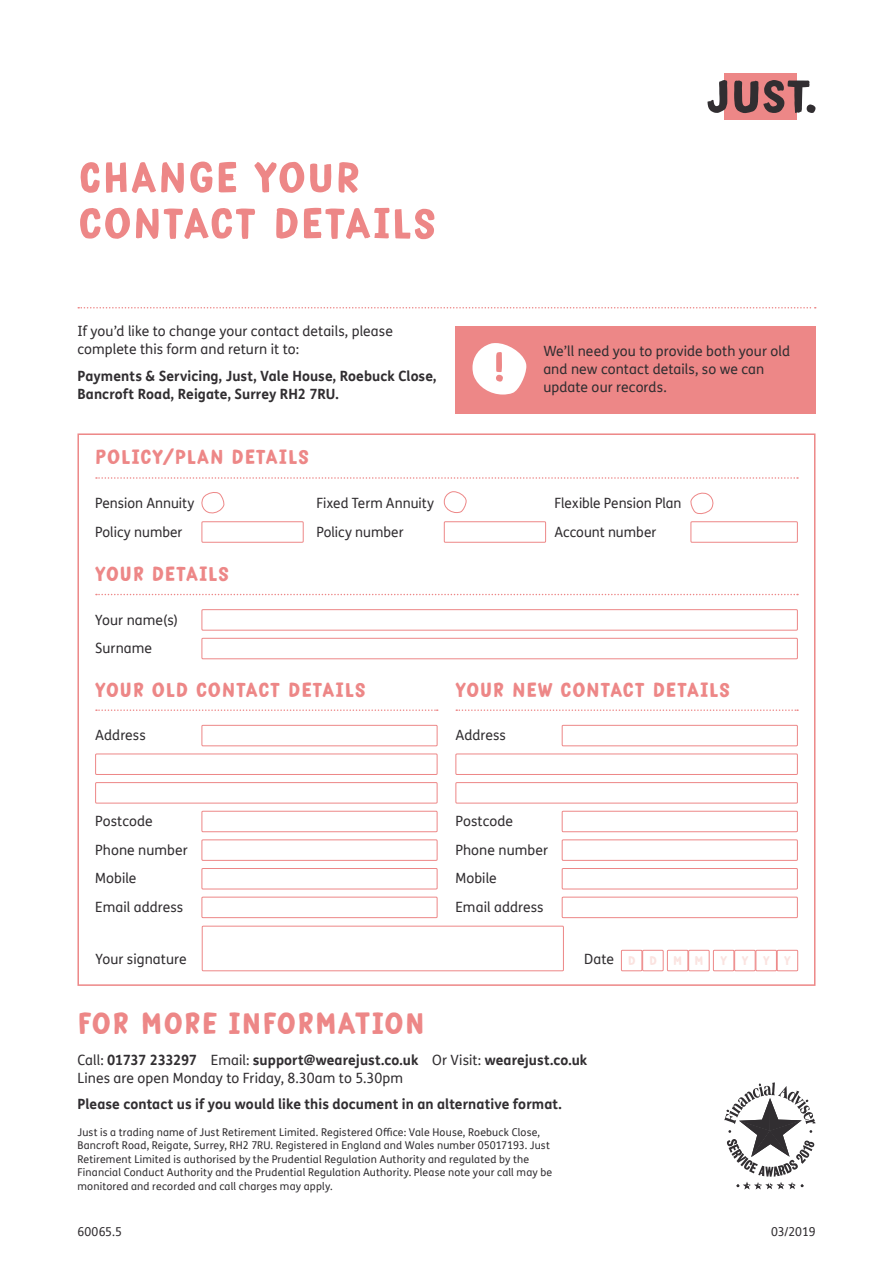
<style>
.page{position:relative;width:893px;height:1263px;background:#fff}
.page>*{position:absolute;margin:0;border:0;box-sizing:border-box;transform-origin:0 0}
.t1{font:51px/45.9px "Just Script";letter-spacing:.035em;color:#ed8787}
.t2{font:36px "Just Script";letter-spacing:.035em;color:#ed8787}
.Application_Form_Hea{font:24px "Just Script";letter-spacing:.04em;color:#ed8787}
.Application_Form_Tin{font:15px "Just Script";color:#fbe3e0}
.Application_Form_Bod{font:13.8px "Just Sans";letter-spacing:.005em;color:#312e31}
.Warning_Box_Text{font:13.8px/18px "Just Sans";letter-spacing:.005em;color:#312e31}
.Body_Copy{font:700 13.8px/18px "Just Sans";letter-spacing:.005em;color:#312e31}
.Body_Copy-2{font:13.8px/18px "Just Sans";letter-spacing:.005em;color:#312e31}
.t3{font:12px "Just Sans";letter-spacing:-.01em;color:#312e31}
.t4{font:10.5px/13.5px "Just Sans";letter-spacing:.015em;color:#312e31}
.s1{font-weight:700}
</style>
<div class="page">
<div style="left:725px;top:73px;width:72px;height:47px;background:#ed8787"></div>
<svg style="left:707px;top:80px;width:21px;height:33px"></svg>
<svg style="left:734px;top:80px;width:81px;height:33px"></svg>
<svg style="left:78px;top:307px;width:738px;height:1px"></svg>
<svg style="left:724px;top:1082px;width:91px;height:107px"></svg>
<div style="left:455px;top:326px;width:361px;height:87px;background:#ed8787"></div>
<svg style="left:472px;top:343px;width:54px;height:52px"></svg>
<svg style="left:96px;top:477px;width:702px;height:2px"></svg>
<svg style="left:96px;top:594px;width:702px;height:1px"></svg>
<svg style="left:201px;top:492px;width:24px;height:22px"></svg>
<svg style="left:444px;top:491px;width:23px;height:22px"></svg>
<svg style="left:690px;top:492px;width:24px;height:23px"></svg>
<div style="left:202px;top:521px;width:102px;height:22px;border:1px solid #ed8787"></div>
<div style="left:444px;top:521px;width:102px;height:22px;border:1px solid #ed8787"></div>
<div style="left:690px;top:521px;width:108px;height:22px;border:1px solid #ed8787"></div>
<div style="left:202px;top:609px;width:596px;height:21px;border:1px solid #ed8787"></div>
<div style="left:202px;top:638px;width:596px;height:21px;border:1px solid #ed8787"></div>
<svg style="left:96px;top:709px;width:342px;height:2px"></svg>
<div style="left:202px;top:725px;width:235px;height:21px;border:1px solid #ed8787"></div>
<div style="left:95px;top:753px;width:342px;height:22px;border:1px solid #ed8787"></div>
<div style="left:95px;top:782px;width:342px;height:21px;border:1px solid #ed8787"></div>
<div style="left:202px;top:811px;width:235px;height:21px;border:1px solid #ed8787"></div>
<div style="left:202px;top:839px;width:235px;height:22px;border:1px solid #ed8787"></div>
<div style="left:202px;top:868px;width:235px;height:21px;border:1px solid #ed8787"></div>
<div style="left:202px;top:897px;width:235px;height:21px;border:1px solid #ed8787"></div>
<svg style="left:456px;top:709px;width:342px;height:2px"></svg>
<div style="left:562px;top:725px;width:236px;height:21px;border:1px solid #ed8787"></div>
<div style="left:455px;top:753px;width:343px;height:22px;border:1px solid #ed8787"></div>
<div style="left:455px;top:782px;width:343px;height:21px;border:1px solid #ed8787"></div>
<div style="left:562px;top:811px;width:236px;height:21px;border:1px solid #ed8787"></div>
<div style="left:562px;top:839px;width:236px;height:22px;border:1px solid #ed8787"></div>
<div style="left:562px;top:868px;width:236px;height:21px;border:1px solid #ed8787"></div>
<div style="left:562px;top:897px;width:236px;height:21px;border:1px solid #ed8787"></div>
<div style="left:202px;top:926px;width:362px;height:45px;border:1px solid #ed8787"></div>
<div style="left:621px;top:950px;width:21px;height:21px;border:1px solid #ed8787"></div>
<div style="left:642px;top:950px;width:22px;height:21px;border:1px solid #ed8787"></div>
<div style="left:667px;top:950px;width:21px;height:21px;border:1px solid #ed8787"></div>
<div style="left:688px;top:950px;width:21px;height:21px;border:1px solid #ed8787"></div>
<div style="left:713px;top:950px;width:21px;height:21px;border:1px solid #ed8787"></div>
<div style="left:734px;top:950px;width:21px;height:21px;border:1px solid #ed8787"></div>
<div style="left:755px;top:950px;width:22px;height:21px;border:1px solid #ed8787"></div>
<div style="left:777px;top:950px;width:21px;height:21px;border:1px solid #ed8787"></div>
<h1 class="t1" style="left:79px;top:155px;width:358px">CHANGE YOUR<br>CONTACT DETAILS</h1>
<p class="Body_Copy-2" style="left:77px;top:322px;width:317px">If you’d like to change your contact details, please complete this form and return it to:</p>
<p class="Body_Copy" style="left:77px;top:366px;width:361px">Payments &amp; Servicing, Just, Vale House, Roebuck Close,<br>Bancroft Road, Reigate, Surrey RH2 7RU.</p>
<p class="Warning_Box_Text" style="left:543px;top:342px;width:248px">We’ll need you to provide both your old and new contact details, so we can update our records.</p>
<p class="Application_Form_Hea" style="left:95px;top:448px;width:215px">POLICY/PLAN DETAILS</p>
<p class="Application_Form_Bod" style="left:95px;top:494px;width:101px">Pension Annuity</p>
<p class="Application_Form_Bod" style="left:316px;top:494px;width:119px">Fixed Term Annuity</p>
<p class="Application_Form_Bod" style="left:554px;top:494px;width:129px">Flexible Pension Plan</p>
<p class="Application_Form_Bod" style="left:95px;top:522px;width:89px">Policy number</p>
<p class="Application_Form_Bod" style="left:316px;top:522px;width:89px">Policy number</p>
<p class="Application_Form_Bod" style="left:554px;top:522px;width:103px">Account number</p>
<p class="Application_Form_Hea" style="left:95px;top:564px;width:135px">YOUR DETAILS</p>
<p class="Application_Form_Bod" style="left:95px;top:610px;width:84px">Your name(s)</p>
<p class="Application_Form_Bod" style="left:95px;top:639px;width:58px">Surname</p>
<p class="Application_Form_Hea" style="left:95px;top:680px;width:272px">YOUR OLD CONTACT DETAILS</p>
<p class="Application_Form_Bod" style="left:95px;top:726px;width:52px">Address</p>
<p class="Application_Form_Hea" style="left:455px;top:680px;width:276px">YOUR NEW CONTACT DETAILS</p>
<p class="Application_Form_Bod" style="left:455px;top:726px;width:52px">Address</p>
<p class="Application_Form_Bod" style="left:95px;top:812px;width:59px">Postcode</p>
<p class="Application_Form_Bod" style="left:95px;top:840px;width:94px">Phone number</p>
<p class="Application_Form_Bod" style="left:95px;top:869px;width:43px">Mobile</p>
<p class="Application_Form_Bod" style="left:95px;top:898px;width:90px">Email address</p>
<p class="Application_Form_Bod" style="left:455px;top:812px;width:59px">Postcode</p>
<p class="Application_Form_Bod" style="left:455px;top:840px;width:94px">Phone number</p>
<p class="Application_Form_Bod" style="left:455px;top:869px;width:43px">Mobile</p>
<p class="Application_Form_Bod" style="left:455px;top:898px;width:90px">Email address</p>
<p class="Application_Form_Bod" style="left:96px;top:949px;width:93px">Your signature</p>
<p class="Application_Form_Bod" style="left:584px;top:949px;width:31px">Date</p>
<p class="Application_Form_Tin" style="left:628px;top:954px;width:9px">D</p>
<p class="Application_Form_Tin" style="left:649px;top:954px;width:9px">D</p>
<p class="Application_Form_Tin" style="left:673px;top:954px;width:11px">M</p>
<p class="Application_Form_Tin" style="left:695px;top:954px;width:11px">M</p>
<p class="Application_Form_Tin" style="left:720px;top:954px;width:8px">Y</p>
<p class="Application_Form_Tin" style="left:742px;top:954px;width:8px">Y</p>
<p class="Application_Form_Tin" style="left:763px;top:954px;width:8px">Y</p>
<p class="Application_Form_Tin" style="left:784px;top:954px;width:8px">Y</p>
<h2 class="t2" style="left:77px;top:1009px;width:349px">FOR MORE INFORMATION</h2>
<h3 class="Warning_Box_Text" style="left:77px;top:1050px;width:511px">Call: <span class="s1">01737 233297</span> Email: <span class="s1">support@wearejust.co.uk</span> Or Visit: <span class="s1">wearejust.co.uk<br></span>Lines are open Monday to Friday, 8.30am to 5.30pm</h3>
<h3 class="Body_Copy" style="left:77px;top:1094px;width:486px">Please contact us if you would like this document in an alternative format.</h3>
<p class="t4" style="left:77px;top:1125px;width:476px">Just is a trading name of Just Retirement Limited. Registered Office: Vale House, Roebuck Close, Bancroft Road, Reigate, Surrey, RH2 7RU. Registered in England and Wales number 05017193. Just Retirement Limited is authorised by the Prudential Regulation Authority and regulated by the Financial Conduct Authority and the Prudential Regulation Authority. Please note your call may be monitored and recorded and call charges may apply.</p>
<p class="t3" style="left:77px;top:1223px;width:46px">60065.5</p>
<p class="t3" style="left:771px;top:1223px;width:46px">03/2019</p>
</div>
